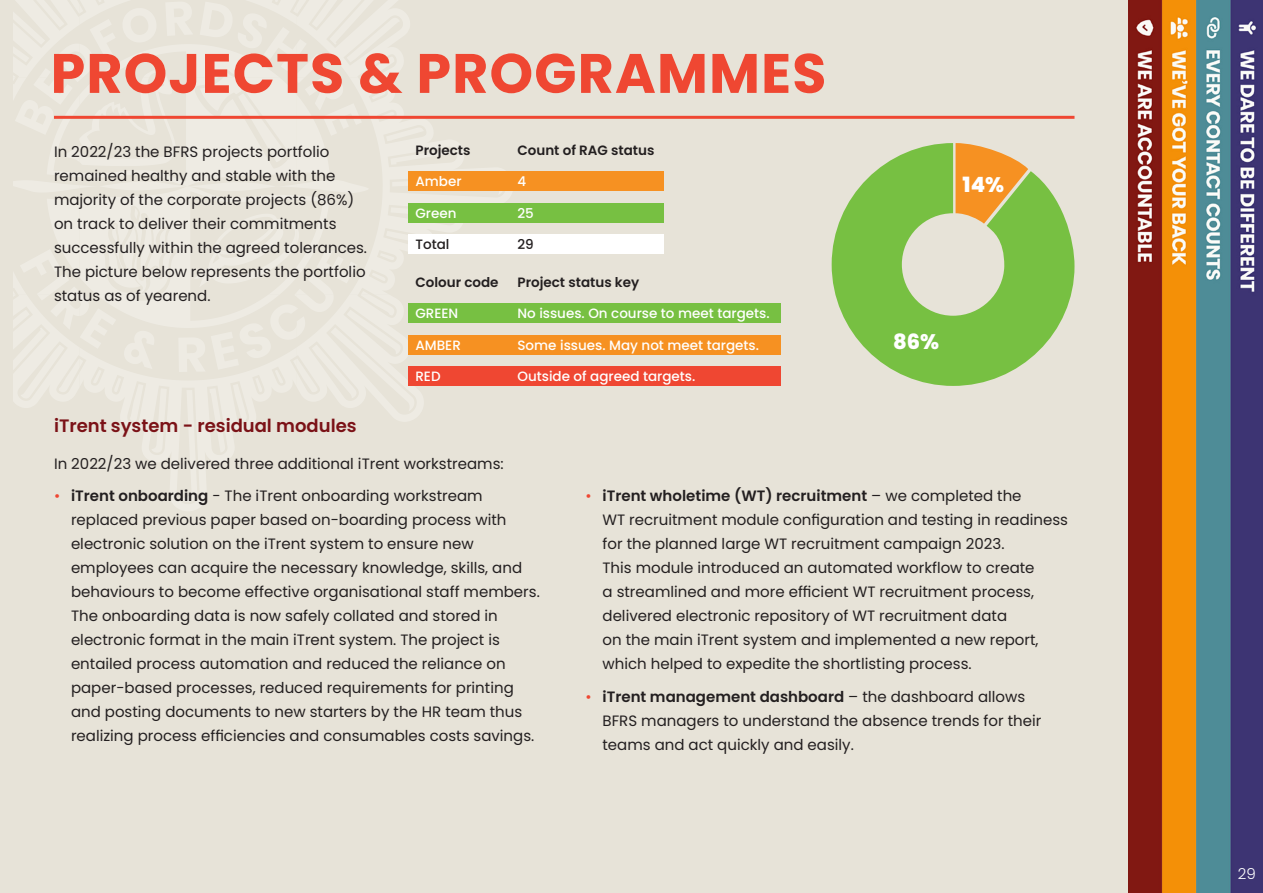
<style>
.page{position:relative;width:1263px;height:893px;background:#e7e3d8}
.page>*{position:absolute;margin:0;border:0;box-sizing:border-box;transform-origin:0 0}
.Page_Header{font:700 55.5px "Poppins";letter-spacing:.02em;color:#ef4732}
.Big_Stats{font:800 21px "Poppins";color:#fff}
.Sub_Header{font:600 18px "Poppins";color:#7b1217}
.t1{font:15px/24px "Poppins";color:#231f20}
.t2{font:300 15px "Poppins";color:#fff}
.Table_Body_White{font:500 13.5px "Poppins";color:#fff}
.Table_Body_White-2{font:600 13.5px "Poppins";color:#231f20}
.Table_Body_White-3{font:500 13.5px "Poppins";color:#231f20}
.s1{color:#ef4732}
.s2{font-weight:600}
</style>
<div class="page">
<svg style="left:13px;top:372px;width:410px;height:49px"></svg>
<svg style="left:33px;top:0;width:480px;height:235px"></svg>
<svg style="left:13px;top:77px;width:491px;height:295px"></svg>
<svg style="left:80px;top:347px;width:217px;height:164px"></svg>
<img style="left:1129px;top:0;width:134px;height:893px">
<div style="left:408px;top:171px;width:255px;height:20px;background:#f69122"></div>
<hr style="left:54px;top:116px;width:1020px;height:3px;background:#ef4732">
<div style="left:408px;top:203px;width:255px;height:20px;background:#77c042"></div>
<div style="left:408px;top:235px;width:255px;height:19px;background:#fff"></div>
<svg style="left:832px;top:143px;width:242px;height:243px;fill:#77c042"></svg>
<svg style="left:955px;top:143px;width:73px;height:81px"></svg>
<div style="left:408px;top:303px;width:373px;height:20px;background:#77c042"></div>
<div style="left:408px;top:335px;width:373px;height:19px;background:#f69122"></div>
<div style="left:408px;top:366px;width:373px;height:20px;background:#ef4732"></div>
<p class="Page_Header" style="left:51px;top:41px;width:777px">PROJECTS &amp; PROGRAMMES</p>
<p class="t1" style="left:54px;top:139px;width:315px">In 2022/23 the BFRS projects portfolio remained healthy and stable with the majority of the corporate projects (86%) on track to deliver their commitments successfully within the agreed tolerances.<br>The picture below represents the portfolio status as of yearend.</p>
<p class="Table_Body_White-2" style="left:415px;top:143px;width:57px">Projects</p>
<p class="Table_Body_White-2" style="left:517px;top:143px;width:138px">Count of RAG status</p>
<p class="Table_Body_White" style="left:415px;top:174px;width:48px">Amber</p>
<p class="Table_Body_White" style="left:517px;top:174px;width:10px">4</p>
<p class="Table_Body_White" style="left:415px;top:205px;width:43px">Green</p>
<p class="Table_Body_White" style="left:517px;top:205px;width:18px">25</p>
<p class="Table_Body_White-3" style="left:415px;top:237px;width:35px">Total</p>
<p class="Table_Body_White-3" style="left:517px;top:237px;width:18px">29</p>
<p class="Table_Body_White-2" style="left:415px;top:274px;width:85px">Colour code</p>
<p class="Table_Body_White-2" style="left:517px;top:274px;width:123px">Project status key</p>
<p class="Table_Body_White" style="left:415px;top:306px;width:44px">GREEN</p>
<p class="Table_Body_White" style="left:517px;top:306px;width:254px">No issues. On course to meet targets.</p>
<p class="Table_Body_White" style="left:415px;top:337px;width:47px">AMBER</p>
<p class="Table_Body_White" style="left:517px;top:337px;width:243px">Some issues. May not meet targets.</p>
<p class="Table_Body_White" style="left:415px;top:368px;width:27px">RED</p>
<p class="Table_Body_White" style="left:517px;top:368px;width:179px">Outside of agreed targets.</p>
<p class="Big_Stats" style="left:962px;top:173px;width:43px">14%</p>
<p class="Big_Stats" style="left:893px;top:329px;width:48px">86%</p>
<p class="Sub_Header" style="left:54px;top:415px;width:304px">iTrent system - residual modules</p>
<p class="t1" style="left:54px;top:452px;width:451px">In 2022/23 we delivered three additional iTrent workstreams:</p>
<p class="t1" style="left:71px;top:484px;width:470px;text-indent:-17px"><span class="s1">•</span> <span class="s2">iTrent onboarding</span> - The iTrent onboarding workstream replaced previous paper based on-boarding process with electronic solution on the iTrent system to ensure new employees can acquire the necessary knowledge, skills, and behaviours to become effective organisational staff members.<br>The onboarding data is now safely collated and stored in electronic format in the main iTrent system. The project is entailed process automation and reduced the reliance on paper-based processes, reduced requirements for printing and posting documents to new starters by the HR team thus realizing process efficiencies and consumables costs savings.</p>
<p class="t1" style="left:602px;top:484px;width:467px;text-indent:-17px"><span class="s1">•</span> <span class="s2">iTrent wholetime (WT) recruitment</span> – we completed the<br>WT recruitment module configuration and testing in readiness for the planned large WT recruitment campaign 2023.<br>This module introduced an automated workflow to create<br>a streamlined and more efficient WT recruitment process, delivered electronic repository of WT recruitment data<br>on the main iTrent system and implemented a new report, which helped to expedite the shortlisting process.</p>
<p class="t1" style="left:602px;top:685px;width:440px;text-indent:-17px"><span class="s1">•</span> <span class="s2">iTrent management dashboard</span> – the dashboard allows<br>BFRS managers to understand the absence trends for their teams and act quickly and easily.</p>
<p class="t2" style="left:1238px;top:865px;width:19px">29</p>
</div>
